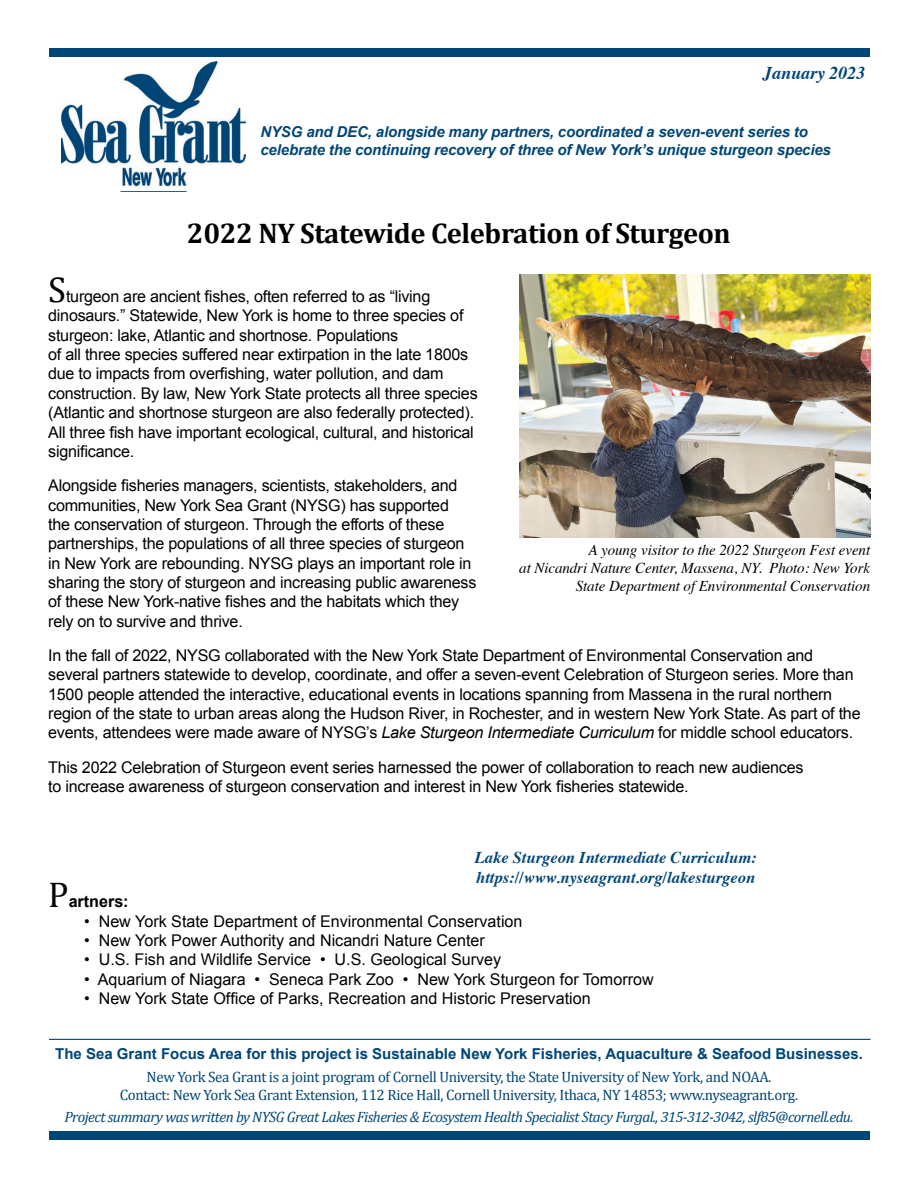
<style>
.page{position:relative;width:918px;height:1188px;background:#fff}
.page>*{position:absolute;margin:0;border:0;box-sizing:border-box;transform-origin:0 0}
.t1{font:36px "Cambria";color:#000}
.t2{font:700 28.5px "Cambria";letter-spacing:-.015em;color:#000}
.t3{font:italic 700 18px "Times";color:#004677}
.t4{font:italic 700 16.5px/19.8px "Times";color:#004677}
.t5{font:16.2px/19.4px "Arial";letter-spacing:-.015em;color:#000}
.t6{font:700 16.2px "Arial";color:#000}
.t7{font:15px/18px "Cambria";letter-spacing:-.025em;color:#004677;text-align:center}
.t8{font:italic 700 15px/18px "Arial";letter-spacing:-.01em;color:#004677}
.t9{font:italic 15px/18px "Times";letter-spacing:-.005em;color:#000;text-align:right}
.t10{font:italic 15px "Cambria";letter-spacing:-.035em;color:#004677}
.t11{font:700 15px "Arial";color:#004677}
.s1{font-style:italic}
</style>
<div class="page">
<div style="left:49px;top:49px;width:821px;height:8px;background:#004677"></div>
<div style="left:49px;top:1131px;width:821px;height:8px;background:#004677"></div>
<hr style="left:49px;top:1039px;width:822px;height:1px;background:#004677">
<hr style="left:121px;top:191px;width:66px;height:1px;background:#004677">
<img style="left:61px;top:61px;width:184px;height:127px">
<img style="left:519px;top:274px;width:351px;height:263px">
<p class="t3" style="left:763px;top:56px;width:104px">January 2023</p>
<p class="t8" style="left:260px;top:123px;width:572px">NYSG and DEC, alongside many partners, coordinated a seven-event series to celebrate the continuing recovery of three of New York’s unique sturgeon species</p>
<h2 class="t2" style="left:187px;top:216px;width:545px">2022 NY Statewide Celebration of Sturgeon</h2>
<h1 class="t1" style="left:48px;top:269px;width:19px">S</h1>
<p class="t5" style="left:48px;top:287px;width:431px;text-indent:18px">turgeon are ancient fishes, often referred to as “living dinosaurs.” Statewide, New York is home to three species of sturgeon: lake, Atlantic and shortnose. Populations<br>of all three species suffered near extirpation in the late 1800s due to impacts from overfishing, water pollution, and dam construction. By law, New York State protects all three species (Atlantic and shortnose sturgeon are also federally protected).<br>All three fish have important ecological, cultural, and historical significance.</p>
<p class="t5" style="left:48px;top:476px;width:430px">Alongside fisheries managers, scientists, stakeholders, and communities, New York Sea Grant (NYSG) has supported<br>the conservation of sturgeon. Through the efforts of these partnerships, the populations of all three species of sturgeon in New York are rebounding. NYSG plays an important role in sharing the story of sturgeon and increasing public awareness of these New York-native fishes and the habitats which they rely on to survive and thrive.</p>
<p class="t5" style="left:48px;top:646px;width:814px">In the fall of 2022, NYSG collaborated with the New York State Department of Environmental Conservation and several partners statewide to develop, coordinate, and offer a seven-event Celebration of Sturgeon series. More than 1500 people attended the interactive, educational events in locations spanning from Massena in the rural northern region of the state to urban areas along the Hudson River, in Rochester, and in western New York State. As part of the events, attendees were made aware of NYSG’s <span class="s1">Lake Sturgeon Intermediate Curriculum</span> for middle school educators.</p>
<p class="t5" style="left:48px;top:758px;width:757px">This 2022 Celebration of Sturgeon event series harnessed the power of collaboration to reach new audiences to increase awareness of sturgeon conservation and interest in New York fisheries statewide.</p>
<p class="t9" style="left:519px;top:540px;width:352px">A young visitor to the 2022 Sturgeon Fest event<br>at Nicandri Nature Center, Massena, NY. Photo: New York<br>State Department of Environmental Conservation</p>
<p class="t4" style="left:475px;top:847px;width:283px">Lake Sturgeon Intermediate Curriculum: https://www.nyseagrant.org/lakesturgeon</p>
<h1 class="t1" style="left:48px;top:874px;width:22px">P</h1>
<p class="t6" style="left:69px;top:891px;width:62px">artners:</p>
<p class="t5" style="left:84px;top:911px;width:440px">• New York State Department of Environmental Conservation</p>
<p class="t5" style="left:84px;top:931px;width:402px">• New York Power Authority and Nicandri Nature Center</p>
<p class="t5" style="left:84px;top:950px;width:419px">• U.S. Fish and Wildlife Service • U.S. Geological Survey</p>
<p class="t5" style="left:84px;top:970px;width:571px">• Aquarium of Niagara • Seneca Park Zoo • New York Sturgeon for Tomorrow</p>
<p class="t5" style="left:84px;top:989px;width:508px">• New York State Office of Parks, Recreation and Historic Preservation</p>
<p class="t11" style="left:55px;top:1044px;width:809px">The Sea Grant Focus Area for this project is Sustainable New York Fisheries, Aquaculture &amp; Seafood Businesses.</p>
<p class="t7" style="left:120px;top:1067px;width:680px">New York Sea Grant is a joint program of Cornell University, the State University of New York, and NOAA.<br>Contact: New York Sea Grant Extension, 112 Rice Hall, Cornell University, Ithaca, NY 14853; www.nyseagrant.org.</p>
<p class="t10" style="left:65px;top:1108px;width:790px">Project summary was written by NYSG Great Lakes Fisheries &amp; Ecosystem Health Specialist Stacy Furgal., 315-312-3042, slf85@cornell.edu.</p>
</div>
